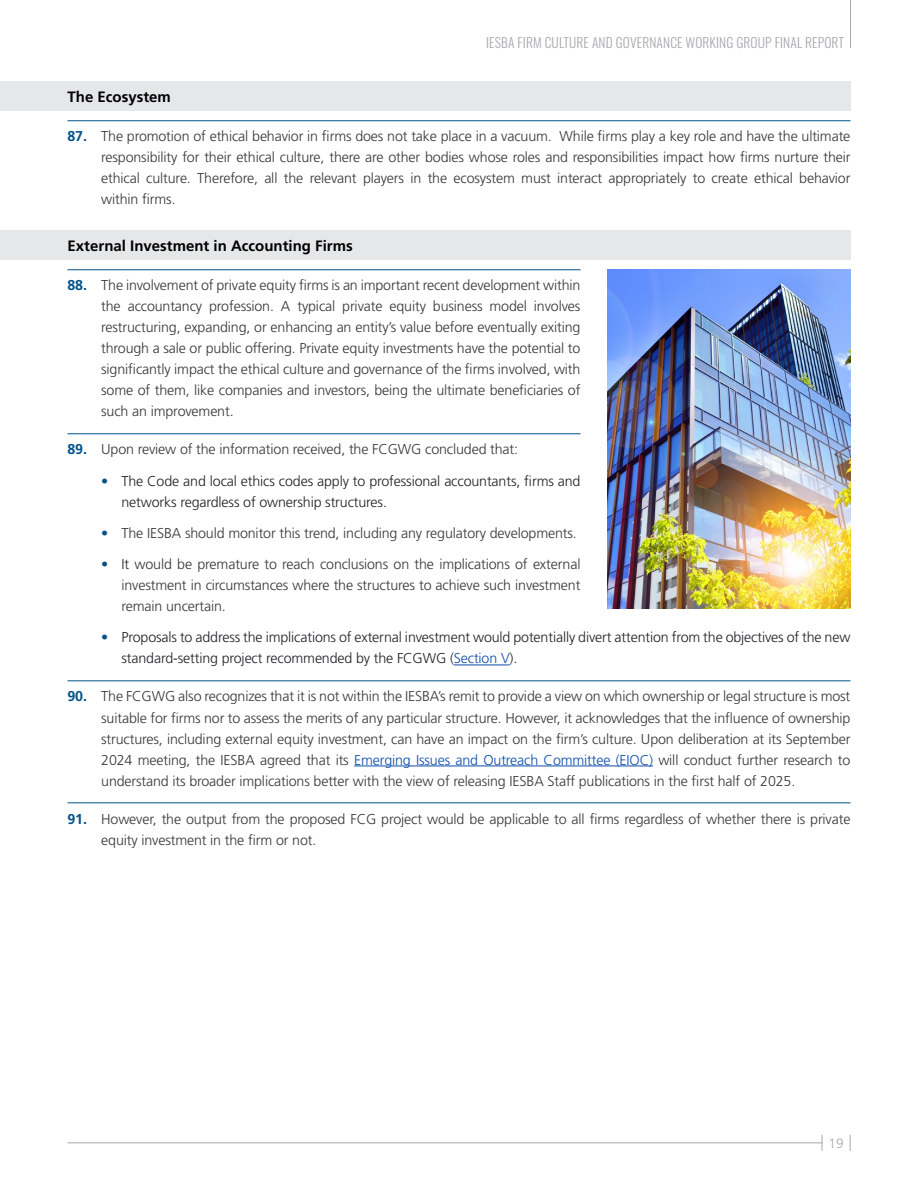
<style>
.page{position:relative;width:918px;height:1188px;background:#fff}
.page>*{position:absolute;margin:0;border:0;box-sizing:border-box;transform-origin:0 0}
.t1{font:700 15px "Frutiger LT Std";color:#000}
.t2{font:300 14.25px/21px "Frutiger LT Std";letter-spacing:-.01em;color:#383637;text-align:justify}
.t3{font:300 14.25px/21px "Frutiger LT Std";letter-spacing:-.01em;color:#202124}
.t4{font:300 13.5px "Oswald";letter-spacing:.01em;color:#a7a9ac}
.t5{font:300 13.5px "Frutiger LT Std";color:#a7a9ac}
.s1{font-weight:700;color:#005289}
.s2{font-weight:400;color:#005289}
.s3{color:#202124}
.s4{color:#0e4eaa}
</style>
<div class="page">
<hr style="left:850px;top:0;width:1px;height:48px;background:#a7a9ac">
<hr style="left:68px;top:1142px;width:778px;height:1px;background:#a7a9ac">
<div style="left:823px;top:1135px;width:27px;height:16px;background:#fff"></div>
<svg style="left:850px;top:1135px;width:1px;height:16px"></svg>
<svg style="left:822px;top:1135px;width:1px;height:16px"></svg>
<div style="left:0;top:81px;width:850px;height:30px;background:#e6e7e8"></div>
<hr style="left:68px;top:120px;width:782px;height:1px;background:#005289">
<div style="left:0;top:230px;width:850px;height:30px;background:#e6e7e8"></div>
<hr style="left:68px;top:269px;width:512px;height:1px;background:#005289">
<hr style="left:68px;top:433px;width:512px;height:1px;background:#005289">
<hr style="left:454px;top:665px;width:56px;height:1px;background:#0e4eaa">
<hr style="left:68px;top:680px;width:782px;height:1px;background:#005289">
<hr style="left:354px;top:766px;width:299px;height:1px;background:#0e4eaa">
<hr style="left:68px;top:802px;width:782px;height:1px;background:#005289">
<img style="left:608px;top:269px;width:242px;height:339px">
<p class="t4" style="left:486px;top:30px;width:359px">IESBA FIRM CULTURE AND GOVERNANCE WORKING GROUP FINAL REPORT</p>
<p class="t1" style="left:68px;top:88px;width:105px">The Ecosystem</p>
<p class="t2" style="left:101px;top:126px;width:751px;text-indent:-34px"><span class="s1">87.</span> The promotion of ethical behavior in firms does not take place in a vacuum. While firms play a key role and have the ultimate responsibility for their ethical culture, there are other bodies whose roles and responsibilities impact how firms nurture their ethical culture. Therefore, all the relevant players in the ecosystem must interact appropriately to create ethical behavior within firms.</p>
<p class="t1" style="left:68px;top:237px;width:287px">External Investment in Accounting Firms</p>
<p class="t2" style="left:101px;top:275px;width:481px;text-indent:-34px"><span class="s1">88.</span> The involvement of private equity firms is an important recent development within the accountancy profession. A typical private equity business model involves restructuring, expanding, or enhancing an entity’s value before eventually exiting through a sale or public offering. Private equity investments have the potential to significantly impact the ethical culture and governance of the firms involved, with some of them, like companies and investors, being the ultimate beneficiaries of such an improvement.</p>
<p class="t2" style="left:68px;top:439px;width:452px"><span class="s1">89.</span> Upon review of the information received, the FCGWG concluded that:</p>
<p class="t3" style="left:121px;top:470px;width:461px;text-indent:-20px"><span class="s2">•</span> The Code and local ethics codes apply to professional accountants, firms and networks regardless of ownership structures.</p>
<p class="t2" style="left:101px;top:523px;width:477px"><span class="s2">•</span> The IESBA should monitor this trend, including any regulatory developments.</p>
<p class="t2" style="left:121px;top:554px;width:461px;text-indent:-20px"><span class="s2">•</span> <span class="s3">It</span> would be premature to reach conclusions on the implications of external investment in circumstances where the structures to achieve such investment remain uncertain.</p>
<p class="t3" style="left:121px;top:627px;width:731px;text-indent:-20px"><span class="s2">•</span> Proposals to address the implications of external investment would potentially divert attention from the objectives of the new standard-setting project recommended by the FCGWG (<span class="s4">Section V</span>).</p>
<p class="t2" style="left:101px;top:686px;width:751px;text-indent:-34px"><span class="s1">90.</span> The FCGWG also recognizes that it is not within the IESBA’s remit to provide a view on which ownership or legal structure is most suitable for firms nor to assess the merits of any particular structure. However, it acknowledges that the influence of ownership structures, including external equity investment, can have an impact on the firm’s culture. Upon deliberation at its September 2024 meeting, the IESBA agreed that its <span class="s4">Emerging Issues and Outreach Committee (EIOC)</span> will conduct further research to understand its broader implications better with the view of releasing IESBA Staff publications in the first half of 2025.</p>
<p class="t2" style="left:101px;top:808px;width:751px;text-indent:-34px"><span class="s1">91.</span> However, the output from the proposed FCG project would be applicable to all firms regardless of whether there is private equity investment in the firm or not.</p>
<p class="t5" style="left:829px;top:1136px;width:17px">19</p>
</div>
